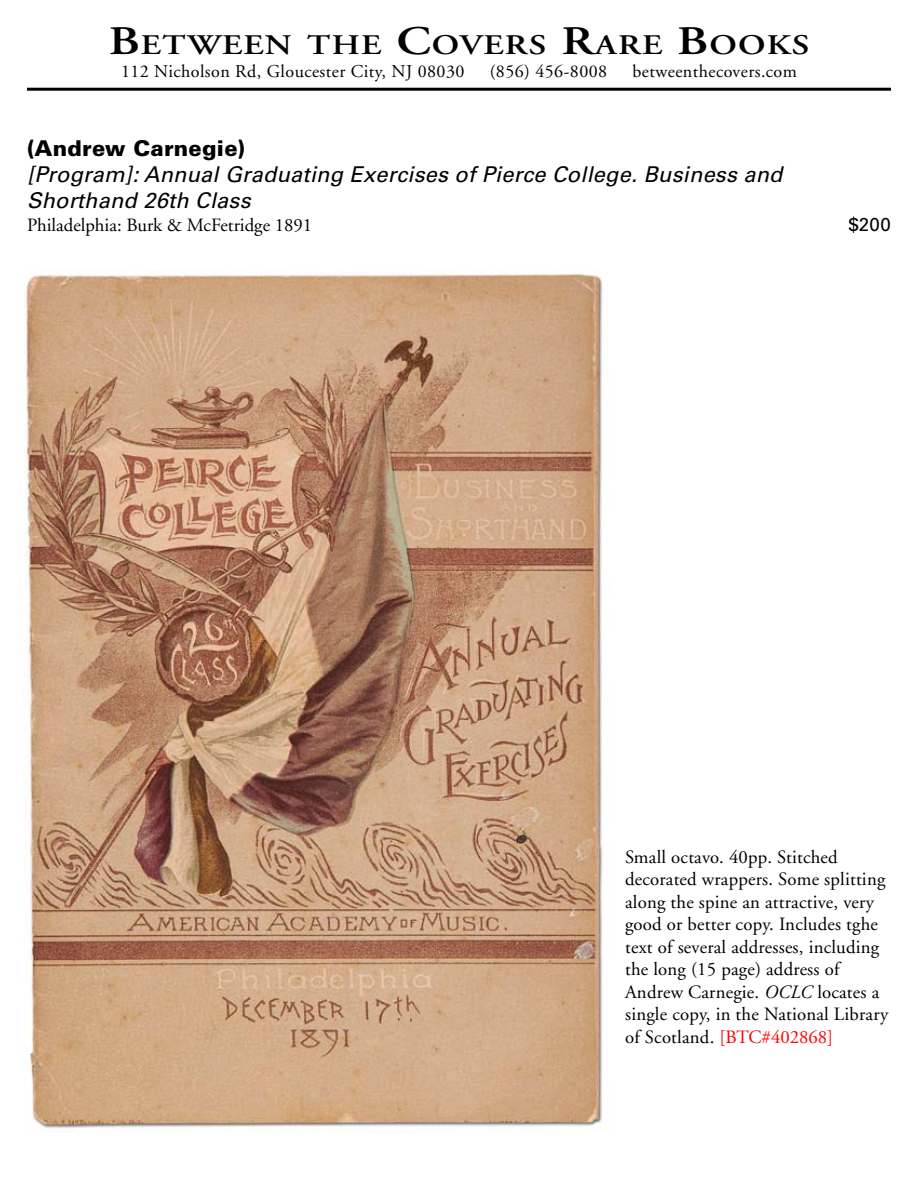
<style>
.page{position:relative;width:918px;height:1188px;background:#fff}
.page>*{position:absolute;margin:0;border:0;box-sizing:border-box;transform-origin:0 0}
.t1{font:600 28.35px "Adobe Garamond";letter-spacing:.035em;color:#000;scale:1.22 1}
.t2{font:italic 21.75px/26.1px "Univers";letter-spacing:.01em;color:#000}
.t3{font:900 21.75px "Univers";letter-spacing:.01em;color:#000}
.t4{font:18.75px/22.5px "Adobe Garamond";letter-spacing:.01em;color:#000}
.t5{font:18.75px "Univers";color:#000}
.t6{font:18px "Adobe Garamond";letter-spacing:.025em;color:#000}
.s1{font-size:40.5px}
.s2{font-style:italic}
.s3{color:#f00}
</style>
<div class="page">
<hr style="left:27px;top:88px;width:864px;height:3px;background:#000">
<img style="left:25px;top:270px;width:578px;height:858px">
<h1 class="t1" style="left:109px;top:29px;width:576px"><span class="s1">B</span>ETWEEN THE <span class="s1">C</span>OVERS <span class="s1">R</span>ARE <span class="s1">B</span>OOKS</h1>
<p class="t6" style="left:121px;top:61px;width:345px">112 Nicholson Rd, Gloucester City, NJ 08030</p>
<p class="t6" style="left:490px;top:61px;width:119px">(856) 456-8008</p>
<p class="t6" style="left:633px;top:61px;width:166px">betweenthecovers.com</p>
<p class="t3" style="left:27px;top:135px;width:220px">(Andrew Carnegie)</p>
<p class="t2" style="left:27px;top:162px;width:757px">[Program]: Annual Graduating Exercises of Pierce College. Business and<br>Shorthand 26th Class</p>
<p class="t4" style="left:27px;top:214px;width:287px">Philadelphia: Burk &amp; McFetridge 1891</p>
<p class="t5" style="left:849px;top:213px;width:44px">$200</p>
<p class="t4" style="left:625px;top:846px;width:265px">Small octavo. 40pp. Stitched decorated wrappers. Some splitting along the spine an attractive, very good or better copy. Includes tghe text of several addresses, including the long (15 page) address of Andrew Carnegie. <span class="s2">OCLC</span> locates a single copy, in the National Library of Scotland. <span class="s3">[BTC#402868]</span></p>
</div>
